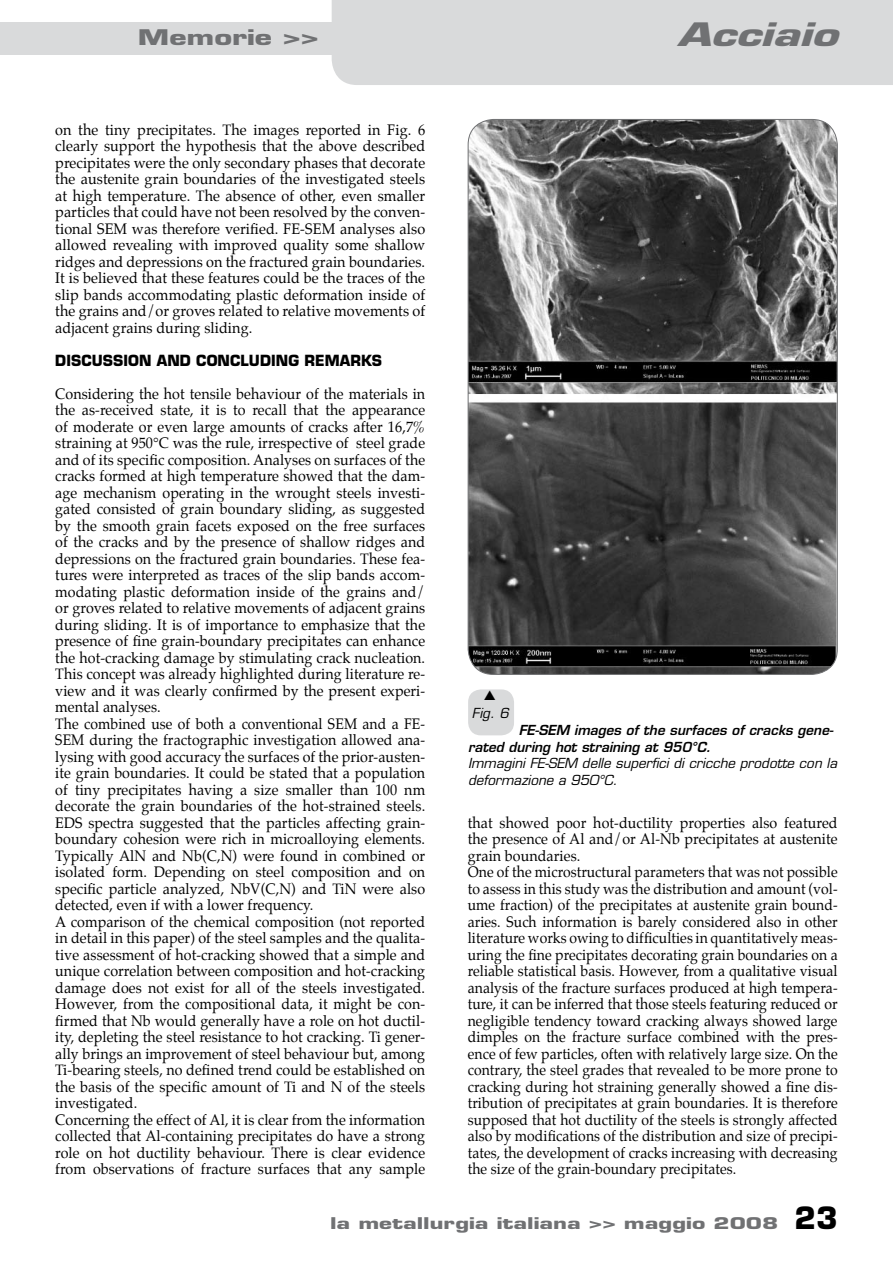
<style>
.page{position:relative;width:893px;height:1263px;background:#fff}
.page>*{position:absolute;margin:0;border:0;box-sizing:border-box;transform-origin:0 0}
.t1{font:italic 700 31.5px "Eurostile";color:#707173;scale:1.43 1}
.t2{font:700 21px "Eurostile";color:#707173;scale:1.43 1}
.t3{font:700 15.75px "Eurostile";color:#707173;scale:1.43 1}
.t4{font:15px/16.5px "Palatino";letter-spacing:.005em;color:#000;scale:.95 1}
.t5{font:15px/16.5px "Palatino";letter-spacing:.005em;color:#000;text-align:justify;scale:.96 1}
.t6{font:700 15px "Eurostile";letter-spacing:.005em;color:#000;scale:.95 1}
.t7{font:italic 13.5px/16.5px "Eurostile";color:#000}
.t8{font:italic 600 13.5px/16.5px "Eurostile";color:#000}
.s1{font-size:30px;color:#000}
</style>
<div class="page">
<div style="left:0;top:22px;width:893px;height:33px;background:#d9dadb"></div>
<div style="left:332px;top:0;width:561px;height:85px;background:#d9dadb"></div>
<img style="left:468px;top:119px;width:369px;height:555px">
<div style="left:468px;top:689px;width:46px;height:46px;background:#d9dadb;border-radius:13px"></div>
<h2 class="t2" style="left:138px;top:25px;width:128px">Memorie &gt;&gt;</h2>
<h1 class="t1" style="left:677px;top:15px;width:114px">Acciaio</h1>
<p class="t5" style="left:55px;top:121px;width:387px">on the tiny precipitates. The images reported in Fig. 6 clearly support the hypothesis that the above described precipitates were the only secondary phases that decorate the austenite grain boundaries of the investigated steels at high temperature. The absence of other, even smaller particles that could have not been resolved by the conven&shy;tional SEM was therefore verified. FE-SEM analyses also allowed revealing with improved quality some shallow ridges and depressions on the fractured grain boundaries.<br>It is believed that these features could be the traces of the slip bands accommodating plastic deformation inside of the grains and/or groves related to relative movements of adjacent grains during sliding.</p>
<p class="t6" style="left:55px;top:351px;width:346px">DISCUSSION AND CONCLUDING REMARKS</p>
<p class="t4" style="left:55px;top:385px;width:391px">Considering the hot tensile behaviour of the materials in the as-received state, it is to recall that the appearance of moderate or even large amounts of cracks after 16,7% straining at 950°C was the rule, irrespective of steel grade and of its specific composition. Analyses on surfaces of the cracks formed at high temperature showed that the dam&shy;age mechanism operating in the wrought steels investi&shy;gated consisted of grain boundary sliding, as suggested by the smooth grain facets exposed on the free surfaces of the cracks and by the presence of shallow ridges and depressions on the fractured grain boundaries. These fea&shy;tures were interpreted as traces of the slip bands accom&shy;modating plastic deformation inside of the grains and/ or groves related to relative movements of adjacent grains during sliding. It is of importance to emphasize that the presence of fine grain-boundary precipitates can enhance the hot-cracking damage by stimulating crack nucleation.<br>This concept was already highlighted during literature re&shy;view and it was clearly confirmed by the present experi&shy;mental analyses.<br>The combined use of both a conventional SEM and a FE-SEM during the fractographic investigation allowed ana&shy;lysing with good accuracy the surfaces of the prior-austen&shy;ite grain boundaries. It could be stated that a population of tiny precipitates having a size smaller than 100 nm decorate the grain boundaries of the hot-strained steels.<br>EDS spectra suggested that the particles affecting grain&shy;boundary cohesion were rich in microalloying elements.<br>Typically AlN and Nb(C,N) were found in combined or isolated form. Depending on steel composition and on specific particle analyzed, NbV(C,N) and TiN were also detected, even if with a lower frequency.<br>A comparison of the chemical composition (not reported in detail in this paper) of the steel samples and the qualita&shy;tive assessment of hot-cracking showed that a simple and unique correlation between composition and hot-cracking damage does not exist for all of the steels investigated.<br>However, from the compositional data, it might be con&shy;firmed that Nb would generally have a role on hot ductil&shy;ity, depleting the steel resistance to hot cracking. Ti gener&shy;ally brings an improvement of steel behaviour but, among Ti-bearing steels, no defined trend could be established on the basis of the specific amount of Ti and N of the steels investigated.<br>Concerning the effect of Al, it is clear from the information collected that Al-containing precipitates do have a strong role on hot ductility behaviour. There is clear evidence from observations of fracture surfaces that any sample</p>
<p class="t7" style="left:472px;top:705px;width:38px">Fig. 6</p>
<p class="t8" style="left:468px;top:722px;width:367px;text-indent:51px">FE-SEM images of the surfaces of cracks gene&shy;rated during hot straining at 950°C.</p>
<p class="t7" style="left:468px;top:755px;width:370px">Immagini FE-SEM delle superfici di cricche prodotte con la deformazione a 950°C.</p>
<p class="t4" style="left:468px;top:814px;width:391px">that showed poor hot-ductility properties also featured the presence of Al and/or Al-Nb precipitates at austenite grain boundaries.<br>One of the microstructural parameters that was not possible to assess in this study was the distribution and amount (vol&shy;ume fraction) of the precipitates at austenite grain bound&shy;aries. Such information is barely considered also in other literature works owing to difficulties in quantitatively meas&shy;uring the fine precipitates decorating grain boundaries on a reliable statistical basis. However, from a qualitative visual analysis of the fracture surfaces produced at high tempera&shy;ture, it can be inferred that those steels featuring reduced or negligible tendency toward cracking always showed large dimples on the fracture surface combined with the pres&shy;ence of few particles, often with relatively large size. On the contrary, the steel grades that revealed to be more prone to cracking during hot straining generally showed a fine dis&shy;tribution of precipitates at grain boundaries. It is therefore supposed that hot ductility of the steels is strongly affected also by modifications of the distribution and size of precipi&shy;tates, the development of cracks increasing with decreasing the size of the grain-boundary precipitates.</p>
<p class="t3" style="left:330px;top:1213px;width:356px">la metallurgia italiana &gt;&gt; maggio 2008 <span class="s1">23</span></p>
</div>
